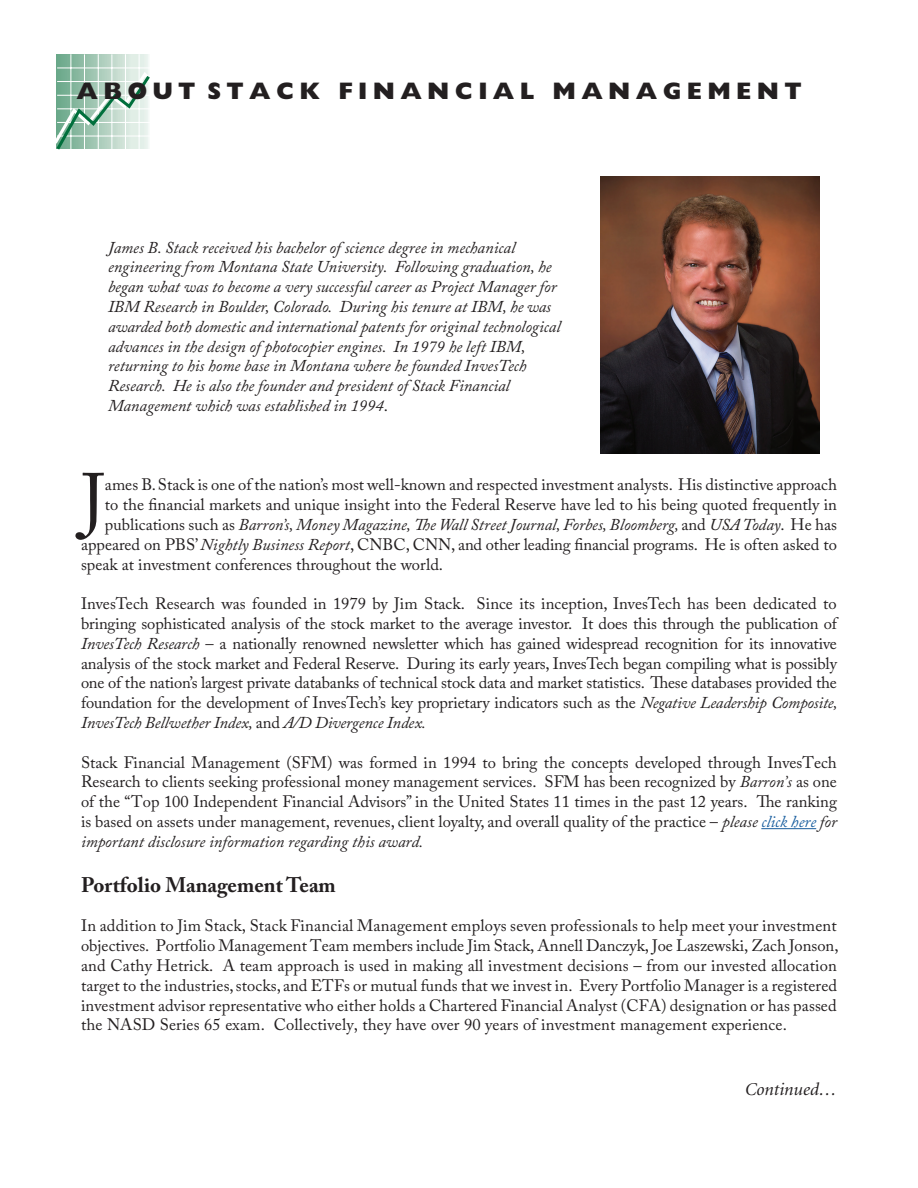
<style>
.page{position:relative;width:918px;height:1188px;background:#fff}
.page>*{position:absolute;margin:0;border:0;box-sizing:border-box;transform-origin:0 0}
.t1{font:72.15px "Adobe Caslon Pro";color:#231f20}
.t2{font:800 24px "Gill Sans";color:#231f20}
.t3{font:700 21px "Adobe Caslon Pro";color:#231f20}
.t4{font:italic 18px "Minion";color:#231f20}
.t5{font:16.5px/19.8px "Adobe Caslon Pro";color:#231f20;text-align:justify}
.t6{font:italic 16.5px/19.8px "Adobe Caslon Pro";color:#231f20}
.s1{font-style:normal}
.s2{font-style:italic}
.s3{font-style:italic;color:#175d9e}
</style>
<div class="page">
<hr style="left:761px;top:828px;width:55px;height:1px;background:#175d9e">
<svg style="left:57px;top:54px;width:92px;height:16px"></svg>
<hr style="left:71px;top:54px;width:1px;height:109px;background:#fff">
<hr style="left:84px;top:54px;width:1px;height:109px;background:#fff">
<hr style="left:98px;top:54px;width:1px;height:110px;background:#fff">
<hr style="left:112px;top:54px;width:1px;height:109px;background:#fff">
<hr style="left:125px;top:54px;width:1px;height:109px;background:#fff">
<hr style="left:139px;top:54px;width:1px;height:109px;background:#fff">
<hr style="left:57px;top:68px;width:109px;height:1px;background:#fff">
<svg style="left:56px;top:70px;width:94px;height:80px"></svg>
<img style="left:601px;top:176px;width:218px;height:277px">
<h2 class="t2" style="left:77px;top:77px;width:727px">A B O U T S T A C K F I N A N C I A L M A N A G E M E N T</h2>
<p class="t6" style="left:108px;top:237px;width:454px">James B. Stack received his bachelor of science degree in mechanical engineering from Montana State University. Following graduation, he began what was to become a very successful career as Project Manager for IBM Research in Boulder, Colorado. During his tenure at IBM, he was awarded both domestic and international patents for original technological advances in the design of photocopier engines. In 1979 he left IBM, returning to his home base in Montana where he founded InvesTech Research. He is also the founder and president of Stack Financial Management which was established in 1994<span class="s1">.</span></p>
<h1 class="t1" style="left:81px;top:457px;width:25px">J</h1>
<p class="t5" style="left:105px;top:475px;width:734px">ames B. Stack is one of the nation’s most well-known and respected investment analysts. His distinctive approach</p>
<p class="t5" style="left:105px;top:495px;width:734px">to the financial markets and unique insight into the Federal Reserve have led to his being quoted frequently in</p>
<p class="t6" style="left:105px;top:514px;width:734px"><span class="s1">publications such as</span> Barron’s, Money Magazine, The Wall Street Journal, Forbes, Bloomberg, <span class="s1">and</span> USA Today<span class="s1">. He has</span></p>
<p class="t5" style="left:81px;top:534px;width:758px">appeared on PBS’ <span class="s2">Nightly Business Report</span>, CNBC, CNN, and other leading financial programs. He is often asked to</p>
<p class="t5" style="left:81px;top:554px;width:364px">speak at investment conferences throughout the world.</p>
<p class="t5" style="left:81px;top:594px;width:758px">InvesTech Research was founded in 1979 by Jim Stack. Since its inception, InvesTech has been dedicated to bringing sophisticated analysis of the stock market to the average investor. It does this through the publication of <span class="s2">InvesTech Research</span> – a nationally renowned newsletter which has gained widespread recognition for its innovative analysis of the stock market and Federal Reserve. During its early years, InvesTech began compiling what is possibly one of the nation’s largest private databanks of technical stock data and market statistics. These databases provided the foundation for the development of InvesTech’s key proprietary indicators such as the <span class="s2">Negative Leadership Composite, InvesTech Bellwether Index,</span> and <span class="s2">A/D Divergence Index.</span></p>
<p class="t5" style="left:81px;top:752px;width:758px">Stack Financial Management (SFM) was formed in 1994 to bring the concepts developed through InvesTech Research to clients seeking professional money management services. SFM has been recognized by <span class="s2">Barron’s</span> as one of the “Top 100 Independent Financial Advisors” in the United States 11 times in the past 12 years. The ranking is based on assets under management, revenues, client loyalty, and overall quality of the practice – <span class="s2">please</span> <span class="s3">click here</span> <span class="s2">for important disclosure information regarding this award.</span></p>
<p class="t3" style="left:81px;top:872px;width:256px">Portfolio Management Team</p>
<p class="t5" style="left:81px;top:916px;width:759px">In addition to Jim Stack, Stack Financial Management employs seven professionals to help meet your investment objectives. Portfolio Management Team members include Jim Stack, Annell Danczyk, Joe Laszewski, Zach Jonson, and Cathy Hetrick. A team approach is used in making all investment decisions – from our invested allocation target to the industries, stocks, and ETFs or mutual funds that we invest in. Every Portfolio Manager is a registered investment advisor representative who either holds a Chartered Financial Analyst (CFA) designation or has passed the NASD Series 65 exam. Collectively, they have over 90 years of investment management experience.</p>
<p class="t4" style="left:745px;top:1081px;width:93px">Continued…</p>
</div>
